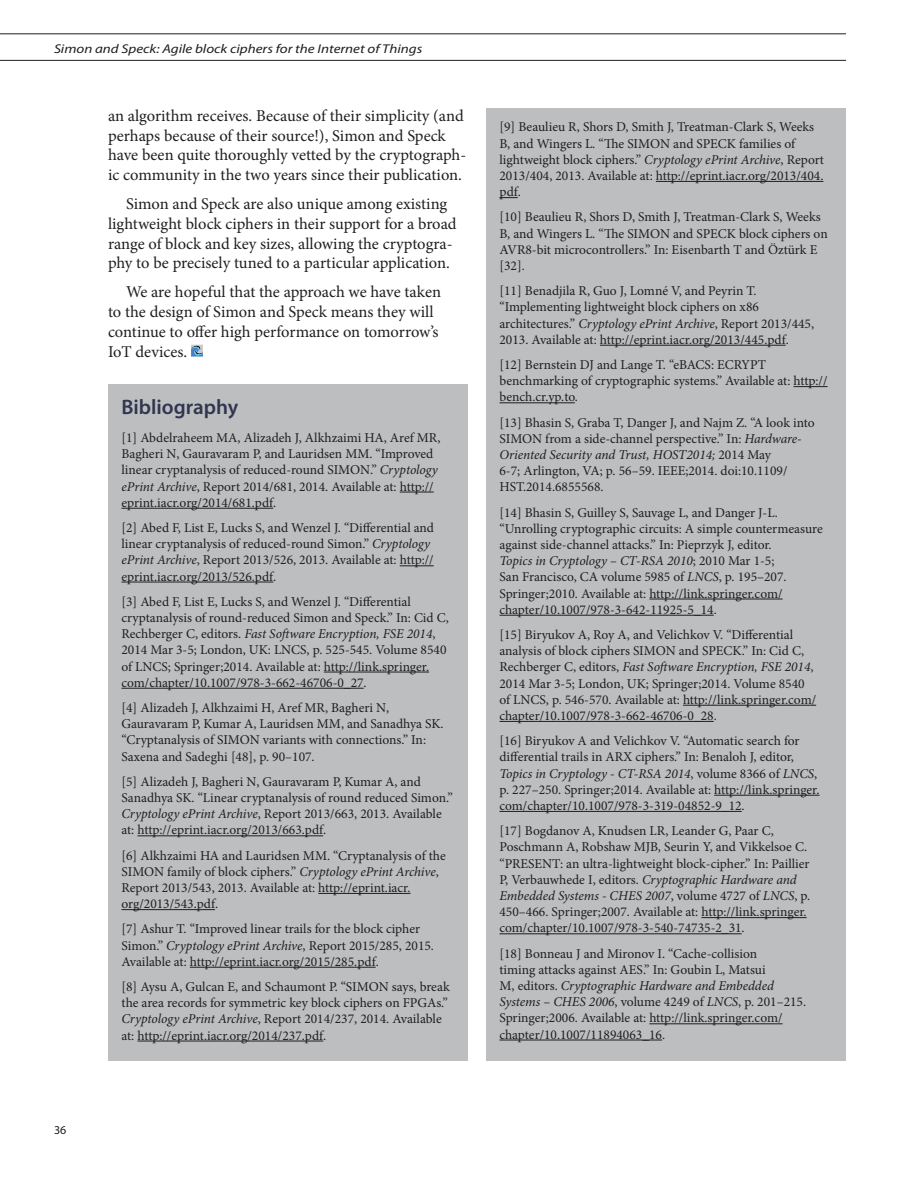
<style>
.page{position:relative;width:918px;height:1188px;background:#fff}
.page>*{position:absolute;margin:0;border:0;box-sizing:border-box;transform-origin:0 0}
.t1{font:600 21px "Myriad Pro";color:#30364f}
.t2{font:16.5px/19.8px "Minion Pro";letter-spacing:-.005em;color:#201e1e}
.t3{font:13.5px/16.2px "Minion Pro";color:#201e1e}
.t4{font:italic 12.75px "Myriad Pro";color:#201e1e;scale:1.18 1}
.t5{font:12px "Myriad Pro";color:#201e1e}
.s1{font-style:italic}
</style>
<div class="page">
<hr style="left:0;top:33px;width:846px;height:1px;background:#201e1e">
<hr style="left:0;top:60px;width:846px;height:1px;background:#201e1e">
<div style="left:108px;top:384px;width:360px;height:677px;background:#bdbec0"></div>
<hr style="left:400px;top:492px;width:34px;height:1px;background:#201e1e">
<hr style="left:122px;top:508px;width:151px;height:1px;background:#201e1e">
<hr style="left:400px;top:566px;width:34px;height:1px;background:#201e1e">
<hr style="left:122px;top:582px;width:151px;height:1px;background:#201e1e">
<hr style="left:324px;top:672px;width:105px;height:1px;background:#201e1e">
<hr style="left:122px;top:688px;width:242px;height:1px;background:#201e1e">
<hr style="left:137px;top:836px;width:186px;height:1px;background:#201e1e">
<hr style="left:318px;top:893px;width:93px;height:1px;background:#201e1e">
<hr style="left:122px;top:909px;width:93px;height:1px;background:#201e1e">
<hr style="left:190px;top:967px;width:186px;height:1px;background:#201e1e">
<hr style="left:137px;top:1041px;width:186px;height:1px;background:#201e1e">
<div style="left:486px;top:108px;width:360px;height:953px;background:#bdbec0"></div>
<hr style="left:656px;top:181px;width:167px;height:1px;background:#201e1e">
<svg style="left:500px;top:197px;width:18px;height:1px"></svg>
<hr style="left:600px;top:345px;width:186px;height:1px;background:#201e1e">
<hr style="left:794px;top:386px;width:34px;height:1px;background:#201e1e">
<hr style="left:500px;top:403px;width:75px;height:1px;background:#201e1e">
<hr style="left:649px;top:599px;width:134px;height:1px;background:#201e1e">
<hr style="left:500px;top:615px;width:214px;height:1px;background:#201e1e">
<hr style="left:683px;top:705px;width:133px;height:1px;background:#201e1e">
<hr style="left:500px;top:721px;width:214px;height:1px;background:#201e1e">
<hr style="left:714px;top:795px;width:105px;height:1px;background:#201e1e">
<hr style="left:500px;top:811px;width:242px;height:1px;background:#201e1e">
<hr style="left:701px;top:917px;width:106px;height:1px;background:#201e1e">
<hr style="left:500px;top:934px;width:242px;height:1px;background:#201e1e">
<hr style="left:649px;top:1024px;width:134px;height:1px;background:#201e1e">
<hr style="left:500px;top:1040px;width:162px;height:1px;background:#201e1e">
<svg style="left:191px;top:345px;width:12px;height:12px"></svg>
<p class="t4" style="left:54px;top:44px;width:314px">Simon and Speck: Agile block ciphers for the Internet of Things</p>
<p class="t2" style="left:108px;top:107px;width:360px">an algorithm receives. Because of their simplicity (and perhaps because of their source!), Simon and Speck have been quite thoroughly vetted by the cryptograph&shy;ic community in the two years since their publication.</p>
<p class="t2" style="left:108px;top:195px;width:350px;text-align:center">Simon and Speck are also unique among existing lightweight block ciphers in their support for a broad range of block and key sizes, allowing the cryptogra&shy;phy to be precisely tuned to a particular application.</p>
<p class="t2" style="left:108px;top:283px;width:335px;text-indent:18px">We are hopeful that the approach we have taken to the design of Simon and Speck means they will continue to offer high performance on tomorrow’s IoT devices.</p>
<p class="t5" style="left:54px;top:1126px;width:14px">36</p>
<h1 class="t1" style="left:122px;top:399px;width:118px">Bibliography</h1>
<p class="t3" style="left:122px;top:431px;width:320px">[1] Abdelraheem MA, Alizadeh J, Alkhzaimi HA, Aref MR, Bagheri N, Gauravaram P, and Lauridsen MM. “Improved linear cryptanalysis of reduced-round SIMON.” <span class="s1">Cryptology ePrint Archive</span>, Report 2014/681, 2014. Available at: http:// eprint.iacr.org/2014/681.pdf.</p>
<p class="t3" style="left:122px;top:521px;width:314px">[2] Abed F, List E, Lucks S, and Wenzel J. “Differential and linear cryptanalysis of reduced-round Simon.” <span class="s1">Cryptology ePrint Archive</span>, Report 2013/526, 2013. Available at: http:// eprint.iacr.org/2013/526.pdf.</p>
<p class="t3" style="left:121px;top:595px;width:329px">[3] Abed F, List E, Lucks S, and Wenzel J. “Differential cryptanalysis of round-reduced Simon and Speck.” In: Cid C, Rechberger C, editors. <span class="s1">Fast Software Encryption, FSE 2014</span>, 2014 Mar 3-5; London, UK: LNCS, p. 525-545. Volume 8540 of LNCS; Springer;2014. Available at: http://link.springer. com/chapter/10.1007/978-3-662-46706-0_27.</p>
<p class="t3" style="left:121px;top:701px;width:324px">[4] Alizadeh J, Alkhzaimi H, Aref MR, Bagheri N, Gauravaram P, Kumar A, Lauridsen MM, and Sanadhya SK. “Cryptanalysis of SIMON variants with connections.” In:<br>Saxena and Sadeghi [48], p. 90–107.</p>
<p class="t3" style="left:121px;top:775px;width:333px">[5] Alizadeh J, Bagheri N, Gauravaram P, Kumar A, and Sanadhya SK. “Linear cryptanalysis of round reduced Simon.” <span class="s1">Cryptology ePrint Archive</span>, Report 2013/663, 2013. Available at: http://eprint.iacr.org/2013/663.pdf.</p>
<p class="t3" style="left:121px;top:848px;width:326px">[6] Alkhzaimi HA and Lauridsen MM. “Cryptanalysis of the SIMON family of block ciphers.” <span class="s1">Cryptology ePrint Archive</span>, Report 2013/543, 2013. Available at: http://eprint.iacr. org/2013/543.pdf.</p>
<p class="t3" style="left:121px;top:922px;width:314px">[7] Ashur T. “Improved linear trails for the block cipher<br>Simon.” <span class="s1">Cryptology ePrint Archive</span>, Report 2015/285, 2015.<br>Available at: http://eprint.iacr.org/2015/285.pdf.</p>
<p class="t3" style="left:121px;top:980px;width:330px">[8] Aysu A, Gulcan E, and Schaumont P. “SIMON says, break the area records for symmetric key block ciphers on FPGAs.” <span class="s1">Cryptology ePrint Archive</span>, Report 2014/237, 2014. Available at: http://eprint.iacr.org/2014/237.pdf.</p>
<p class="t3" style="left:500px;top:120px;width:326px">[9] Beaulieu R, Shors D, Smith J, Treatman-Clark S, Weeks B, and Wingers L. “The SIMON and SPECK families of lightweight block ciphers.” <span class="s1">Cryptology ePrint Archive</span>, Report 2013/404, 2013. Available at: http://eprint.iacr.org/2013/404. pdf.</p>
<p class="t3" style="left:500px;top:210px;width:330px">[10] Beaulieu R, Shors D, Smith J, Treatman-Clark S, Weeks B, and Wingers L. “The SIMON and SPECK block ciphers on AVR8-bit microcontrollers.” In: Eisenbarth T and Öztürk E [32].</p>
<p class="t3" style="left:500px;top:284px;width:316px">[11] Benadjila R, Guo J, Lomné V, and Peyrin T. “Implementing lightweight block ciphers on x86 architectures.” <span class="s1">Cryptology ePrint Archive</span>, Report 2013/445, 2013. Available at: http://eprint.iacr.org/2013/445.pdf.</p>
<p class="t3" style="left:500px;top:358px;width:330px">[12] Bernstein DJ and Lange T. “eBACS: ECRYPT benchmarking of cryptographic systems.” Available at: http:// bench.cr.yp.to.</p>
<p class="t3" style="left:499px;top:415px;width:317px">[13] Bhasin S, Graba T, Danger J, and Najm Z. “A look into SIMON from a side-channel perspective.” In: <span class="s1">Hardware-Oriented Security and Trust, HOST2014;</span> 2014 May<br>6-7; Arlington, VA; p. 56–59. IEEE;2014. doi:10.1109/ HST.2014.6855568.</p>
<p class="t3" style="left:499px;top:505px;width:325px">[14] Bhasin S, Guilley S, Sauvage L, and Danger J-L. “Unrolling cryptographic circuits: A simple countermeasure against side-channel attacks.” In: Pieprzyk J, editor.<br><span class="s1">Topics in Cryptology – CT-RSA 2010</span>; 2010 Mar 1-5;<br>San Francisco, CA volume 5985 of <span class="s1">LNCS</span>, p. 195–207.<br>Springer;2010. Available at: http://link.springer.com/ chapter/10.1007/978-3-642-11925-5_14.</p>
<p class="t3" style="left:499px;top:628px;width:318px">[15] Biryukov A, Roy A, and Velichkov V. “Differential analysis of block ciphers SIMON and SPECK.” In: Cid C, Rechberger C, editors, <span class="s1">Fast Software Encryption, FSE 2014</span>, 2014 Mar 3-5; London, UK; Springer;2014. Volume 8540 of LNCS, p. 546-570. Available at: http://link.springer.com/ chapter/10.1007/978-3-662-46706-0_28.</p>
<p class="t3" style="left:499px;top:734px;width:322px">[16] Biryukov A and Velichkov V. “Automatic search for differential trails in ARX ciphers.” In: Benaloh J, editor, <span class="s1">Topics in Cryptology - CT-RSA 2014</span>, volume 8366 of <span class="s1">LNCS</span>, p. 227–250. Springer;2014. Available at: http://link.springer. com/chapter/10.1007/978-3-319-04852-9_12.</p>
<p class="t3" style="left:499px;top:824px;width:312px">[17] Bogdanov A, Knudsen LR, Leander G, Paar C, Poschmann A, Robshaw MJB, Seurin Y, and Vikkelsoe C. “PRESENT: an ultra-lightweight block-cipher.” In: Paillier P, Verbauwhede I, editors. <span class="s1">Cryptographic Hardware and Embedded Systems - CHES 2007</span>, volume 4727 of <span class="s1">LNCS</span>, p.<br>450–466. Springer;2007. Available at: http://link.springer. com/chapter/10.1007/978-3-540-74735-2_31.</p>
<p class="t3" style="left:499px;top:946px;width:308px">[18] Bonneau J and Mironov I. “Cache-collision<br>timing attacks against AES.” In: Goubin L, Matsui<br>M, editors. <span class="s1">Cryptographic Hardware and Embedded Systems – CHES 2006</span>, volume 4249 of <span class="s1">LNCS</span>, p. 201–215.<br>Springer;2006. Available at: http://link.springer.com/ chapter/10.1007/11894063_16.</p>
</div>
